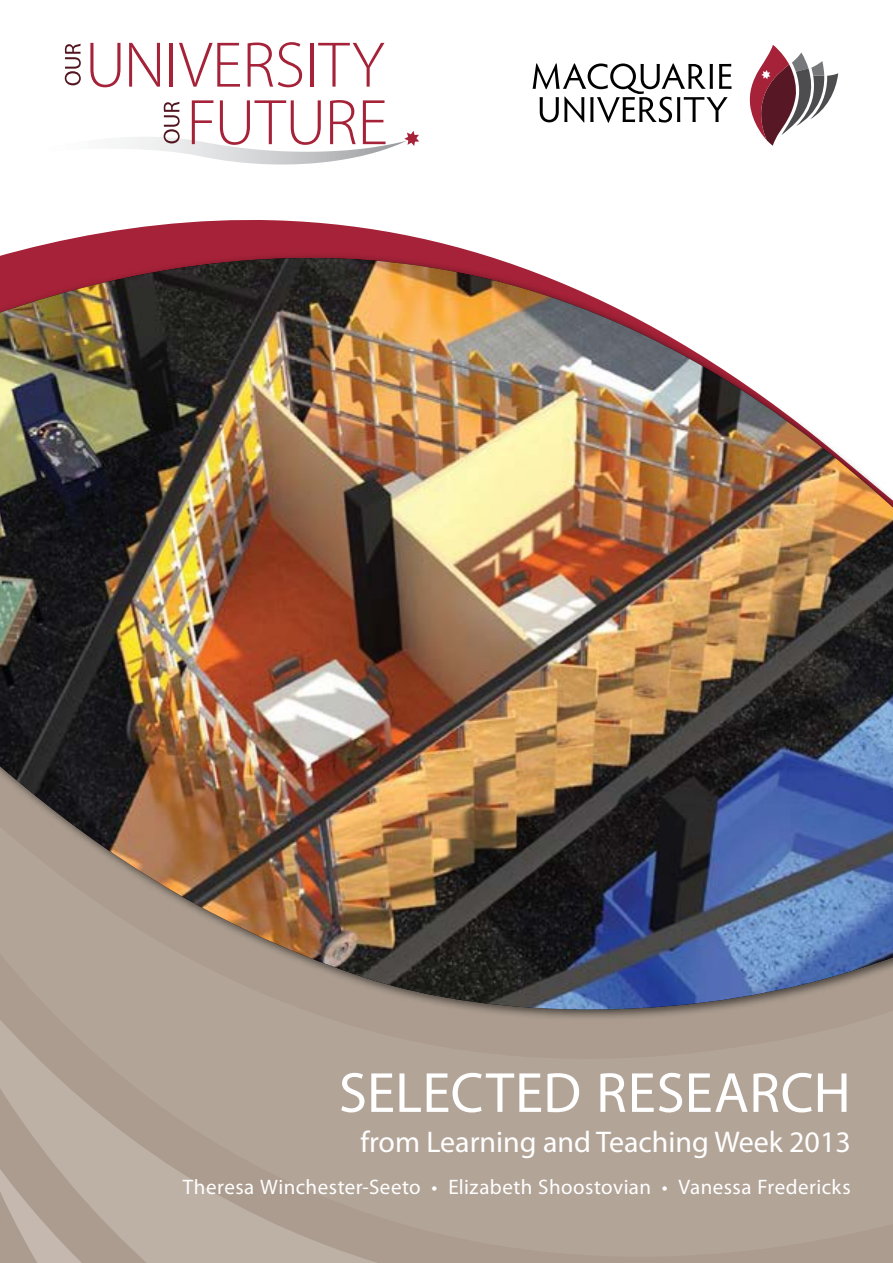
<style>
.page{position:relative;width:893px;height:1263px;background:#fff}
.page>*{position:absolute;margin:0;border:0;box-sizing:border-box;transform-origin:0 0}
.t1{font:57px "Myriad Pro";letter-spacing:.005em;color:#fff}
.t2{font:30px "Myriad Pro";color:#fff}
.t3{font:21px "Myriad Pro";letter-spacing:.02em;color:#fff}
</style>
<div class="page">
<svg style="left:75px;top:220px;width:344px;height:18px;fill:#a52238"></svg>
<svg style="left:0;top:238px;width:494px;height:20px;background:#b03f52"></svg>
<img style="left:0;top:258px;width:893px;height:403px">
<img style="left:0;top:661px;width:893px;height:602px">
<svg style="left:533px;top:63px;width:198px;height:60px"></svg>
<svg style="left:749px;top:45px;width:89px;height:101px"></svg>
<img style="left:121px;top:137px;width:283px;height:28px">
<svg style="left:90px;top:43px;width:30px;height:44px"></svg>
<svg style="left:129px;top:43px;width:31px;height:44px"></svg>
<hr style="left:170px;top:43px;width:3px;height:44px;background:#a52238">
<svg style="left:179px;top:43px;width:61px;height:44px"></svg>
<svg style="left:248px;top:42px;width:54px;height:45px"></svg>
<hr style="left:310px;top:43px;width:4px;height:44px;background:#a52238">
<svg style="left:318px;top:43px;width:66px;height:44px"></svg>
<svg style="left:192px;top:100px;width:21px;height:44px"></svg>
<svg style="left:220px;top:100px;width:101px;height:45px"></svg>
<svg style="left:330px;top:100px;width:26px;height:44px"></svg>
<svg style="left:363px;top:100px;width:23px;height:44px"></svg>
<svg style="left:65px;top:44px;width:16px;height:41px"></svg>
<svg style="left:164px;top:102px;width:16px;height:41px"></svg>
<svg style="left:404px;top:131px;width:15px;height:15px"></svg>
<h1 class="t1" style="left:339px;top:1057px;width:513px">SELECTED RESEARCH</h1>
<h2 class="t2" style="left:360px;top:1123px;width:492px">from Learning and Teaching Week 2013</h2>
<p class="t3" style="left:183px;top:1174px;width:669px">Theresa Winchester-Seeto • Elizabeth Shoostovian • Vanessa Fredericks</p>
</div>
